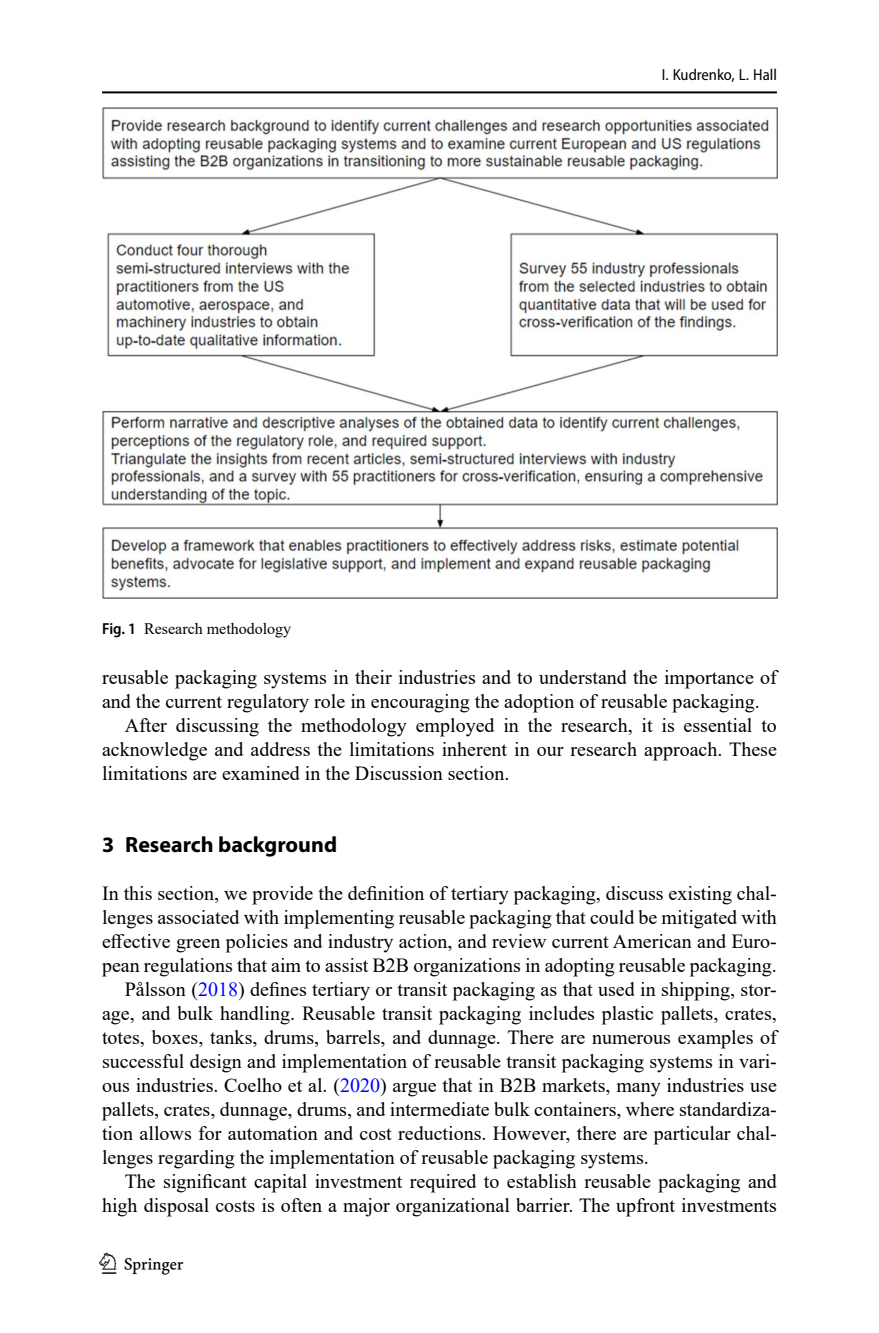
<style>
.page{position:relative;width:879px;height:1333px;background:#fff}
.page>*{position:absolute;margin:0;border:0;box-sizing:border-box;transform-origin:0 0}
.t1{font:30px "Springnew";color:#000}
.Head_1{font:700 22px "Myriad Pro";color:#000}
.Body_Text_Indent{font:20px/24px "Times New Roman";color:#000;text-align:justify}
.Body_Text{font:20px/24px "Times New Roman";color:#000;text-align:justify}
.Figure_Caption{font:16px "Times New Roman";color:#000}
.t2{font:semi-condensed 16px "Myriad Pro";color:#000}
.s1{font-family:"Myriad Pro";font-weight:600;font-stretch:semi-condensed}
.s2{color:#00f}
</style>
<div class="page">
<hr style="left:102px;top:91px;width:675px;height:2px;background:#000">
<img style="left:102px;top:108px;width:675px;height:490px">
<p class="Figure_Caption" style="left:102px;top:617px;width:191px"><span class="s1">Fig. 1</span> Research methodology</p>
<p class="t2" style="left:662px;top:65px;width:117px">I. Kudrenko, L. Hall</p>
<p class="Body_Text_Indent" style="left:102px;top:664px;width:676px">reusable packaging systems in their industries and to understand the importance of and the current regulatory role in encouraging the adoption of reusable packaging.</p>
<p class="Body_Text_Indent" style="left:102px;top:712px;width:676px;text-indent:23px">After discussing the methodology employed in the research, it is essential to acknowledge and address the limitations inherent in our research approach. These limitations are examined in the Discussion section.</p>
<p class="Head_1" style="left:102px;top:830px;width:236px">3 Research background</p>
<p class="Body_Text" style="left:102px;top:880px;width:676px">In this section, we provide the definition of tertiary packaging, discuss existing chal&shy;lenges associated with implementing reusable packaging that could be mitigated with effective green policies and industry action, and review current American and Euro&shy;pean regulations that aim to assist B2B organizations in adopting reusable packaging.</p>
<p class="Body_Text_Indent" style="left:102px;top:976px;width:676px;text-indent:23px">Pålsson (<span class="s2">2018</span>) defines tertiary or transit packaging as that used in shipping, stor&shy;age, and bulk handling. Reusable transit packaging includes plastic pallets, crates, totes, boxes, tanks, drums, barrels, and dunnage. There are numerous examples of successful design and implementation of reusable transit packaging systems in vari&shy;ous industries. Coelho et al. (<span class="s2">2020</span>) argue that in B2B markets, many industries use pallets, crates, dunnage, drums, and intermediate bulk containers, where standardiza&shy;tion allows for automation and cost reductions. However, there are particular chal&shy;lenges regarding the implementation of reusable packaging systems.</p>
<p class="Body_Text_Indent" style="left:102px;top:1168px;width:676px;text-align:right">The significant capital investment required to establish reusable packaging and high disposal costs is often a major organizational barrier. The upfront investments</p>
<h1 class="t1" style="left:102px;top:1246px;width:83px">1 3</h1>
</div>
